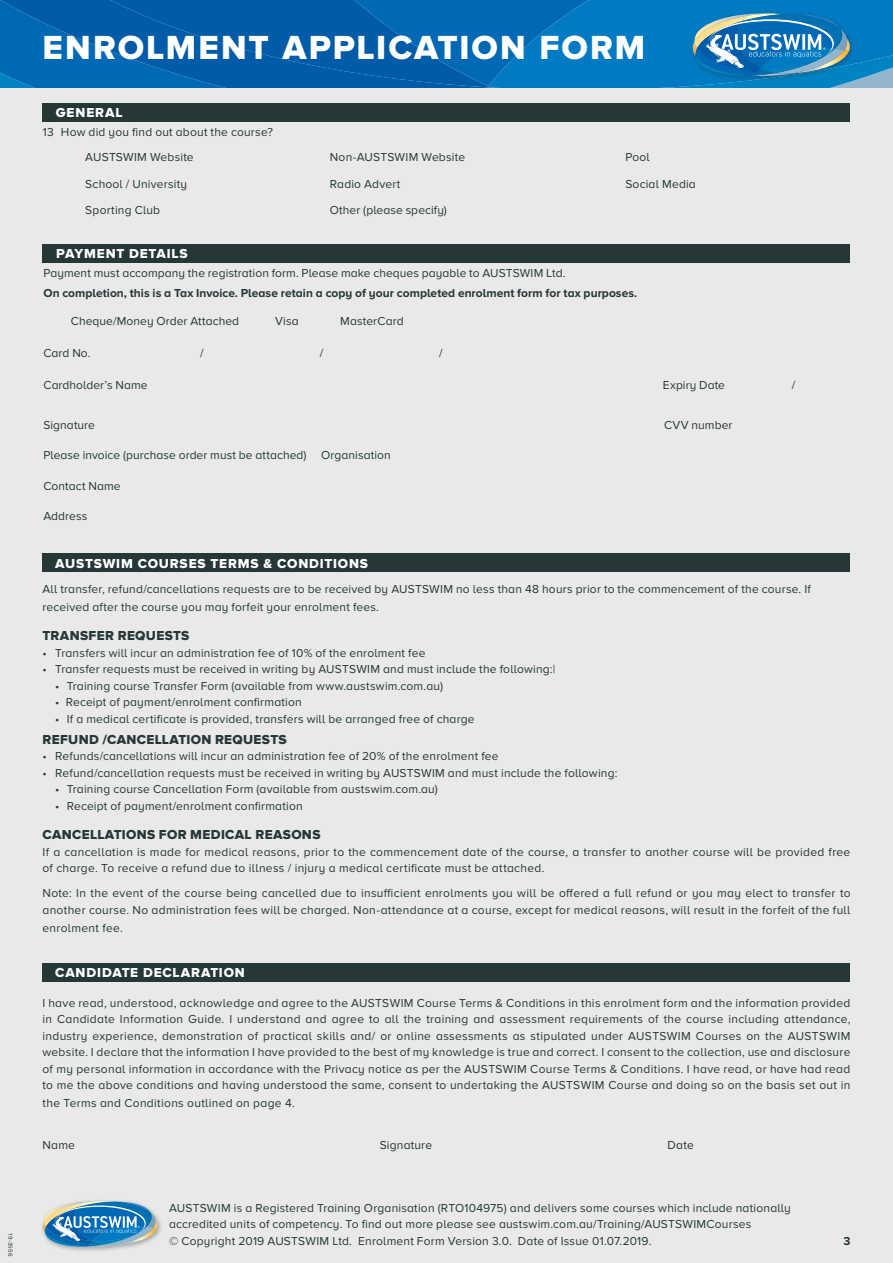
<style>
.page{position:relative;width:893px;height:1263px;background:#e9e9e9}
.page>*{position:absolute;margin:0;border:0;box-sizing:border-box;transform-origin:0 0}
.t1{font:34.65px "Proxima Nova A Extrabld";letter-spacing:.06em;color:#fff}
.t2{font:13.5px "Proxima Nova A Extrabld";letter-spacing:.025em;color:#253737}
.t3{font:13.5px "Proxima Nova A Extrabld";letter-spacing:.065em;color:#fff}
.t4{font:12px/16.5px "Proxima Nova A";letter-spacing:.015em;color:#253737}
.t5{font:700 12px "Proxima Nova A";color:#253737}
.t6{font:6px "Proxima Nova A";letter-spacing:.035em;color:#253737}
</style>
<div class="page">
<div style="left:43px;top:553px;width:807px;height:19px;background:#253737"></div>
<div style="left:43px;top:963px;width:807px;height:19px;background:#253737"></div>
<svg style="left:0;top:0;width:893px;height:88px;background:#086eb5"></svg>
<div style="left:40px;top:1198px;width:123px;height:55px;background:#253737;opacity:.4"></div>
<svg style="left:43px;top:1201px;width:114px;height:46px;background:#67a1c4"></svg>
<div style="left:43px;top:244px;width:807px;height:18px;background:#253737"></div>
<div style="left:43px;top:103px;width:807px;height:18px;background:#253737"></div>
<h1 class="t1" style="left:42px;top:28px;width:604px">ENROLMENT APPLICATION FORM</h1>
<p class="t3" style="left:56px;top:105px;width:68px">GENERAL</p>
<p class="t4" style="left:85px;top:120px;width:189px;line-height:24.6px;text-indent:-42px">13 How did you find out about the course?<br>AUSTSWIM Website</p>
<p class="t4" style="left:330px;top:149px;width:137px">Non-AUSTSWIM Website</p>
<p class="t4" style="left:625px;top:149px;width:26px">Pool</p>
<p class="t4" style="left:85px;top:176px;width:103px">School / University</p>
<p class="t4" style="left:330px;top:176px;width:72px">Radio Advert</p>
<p class="t4" style="left:625px;top:176px;width:72px">Social Media</p>
<p class="t4" style="left:85px;top:202px;width:76px">Sporting Club</p>
<p class="t4" style="left:330px;top:202px;width:119px">Other (please specify)</p>
<p class="t3" style="left:56px;top:246px;width:133px">PAYMENT DETAILS</p>
<p class="t4" style="left:43px;top:265px;width:524px">Payment must accompany the registration form. Please make cheques payable to AUSTSWIM Ltd.</p>
<p class="t5" style="left:43px;top:286px;width:595px">On completion, this is a Tax Invoice. Please retain a copy of your completed enrolment form for tax purposes.</p>
<p class="t4" style="left:71px;top:313px;width:170px">Cheque/Money Order Attached</p>
<p class="t4" style="left:275px;top:313px;width:25px">Visa</p>
<p class="t4" style="left:340px;top:313px;width:65px">MasterCard</p>
<p class="t4" style="left:43px;top:345px;width:49px">Card No.</p>
<p class="t4" style="left:200px;top:345px;width:5px">/</p>
<p class="t4" style="left:320px;top:345px;width:5px">/</p>
<p class="t4" style="left:439px;top:345px;width:5px">/</p>
<p class="t4" style="left:43px;top:377px;width:106px">Cardholder’s Name</p>
<p class="t4" style="left:663px;top:377px;width:64px">Expiry Date</p>
<p class="t4" style="left:792px;top:377px;width:5px">/</p>
<p class="t4" style="left:43px;top:417px;width:53px">Signature</p>
<p class="t4" style="left:664px;top:417px;width:70px">CVV number</p>
<p class="t4" style="left:43px;top:448px;width:349px">Please invoice (purchase order must be attached) Organisation</p>
<p class="t4" style="left:43px;top:478px;width:79px">Contact Name</p>
<p class="t4" style="left:43px;top:508px;width:45px">Address</p>
<p class="t3" style="left:55px;top:555px;width:314px">AUSTSWIM COURSES TERMS &amp; CONDITIONS</p>
<p class="t4" style="left:43px;top:580px;width:770px;line-height:18px">All transfer, refund/cancellations requests are to be received by AUSTSWIM no less than 48 hours prior to the commencement of the course. If received after the course you may forfeit your enrolment fees.</p>
<p class="t2" style="left:43px;top:628px;width:148px">TRANSFER REQUESTS</p>
<p class="t4" style="left:43px;top:645px;width:384px">• Transfers will incur an administration fee of 10% of the enrolment fee</p>
<p class="t4" style="left:43px;top:661px;width:514px">• Transfer requests must be received in writing by AUSTSWIM and must include the following:|</p>
<p class="t4" style="left:55px;top:678px;width:389px">• Training course Transfer Form (available from www.austswim.com.au)</p>
<p class="t4" style="left:55px;top:694px;width:248px">• Receipt of payment/enrolment confirmation</p>
<p class="t4" style="left:55px;top:711px;width:421px">• If a medical certificate is provided, transfers will be arranged free of charge</p>
<p class="t2" style="left:43px;top:731px;width:246px">REFUND /CANCELLATION REQUESTS</p>
<p class="t4" style="left:43px;top:748px;width:458px">• Refunds/cancellations will incur an administration fee of 20% of the enrolment fee</p>
<p class="t4" style="left:43px;top:765px;width:576px">• Refund/cancellation requests must be received in writing by AUSTSWIM and must include the following:</p>
<p class="t4" style="left:55px;top:781px;width:384px">• Training course Cancellation Form (available from austswim.com.au)</p>
<p class="t4" style="left:55px;top:798px;width:249px">• Receipt of payment/enrolment confirmation</p>
<p class="t2" style="left:43px;top:827px;width:279px">CANCELLATIONS FOR MEDICAL REASONS</p>
<p class="t4" style="left:43px;top:844px;width:809px">If a cancellation is made for medical reasons, prior to the commencement date of the course, a transfer to another course will be provided free of charge. To receive a refund due to illness / injury a medical certificate must be attached.</p>
<p class="t4" style="left:43px;top:885px;width:810px">Note: In the event of the course being cancelled due to insufficient enrolments you will be offered a full refund or you may elect to transfer to another course. No administration fees will be charged. Non-attendance at a course, except for medical reasons, will result in the forfeit of the full</p>
<p class="t4" style="left:43px;top:920px;width:82px">enrolment fee.</p>
<p class="t3" style="left:55px;top:965px;width:191px">CANDIDATE DECLARATION</p>
<p class="t4" style="left:43px;top:995px;width:809px;text-align:justify">I have read, understood, acknowledge and agree to the AUSTSWIM Course Terms &amp; Conditions in this enrolment form and the information provided in Candidate Information Guide. I understand and agree to all the training and assessment requirements of the course including attendance, industry experience, demonstration of practical skills and/ or online assessments as stipulated under AUSTSWIM Courses on the AUSTSWIM website. I declare that the information I have provided to the best of my knowledge is true and correct. I consent to the collection, use and disclosure of my personal information in accordance with the Privacy notice as per the AUSTSWIM Course Terms &amp; Conditions. I have read, or have had read to me the above conditions and having understood the same, consent to undertaking the AUSTSWIM Course and doing so on the basis set out in</p>
<p class="t4" style="left:43px;top:1095px;width:254px">the Terms and Conditions outlined on page 4.</p>
<p class="t4" style="left:43px;top:1137px;width:34px">Name</p>
<p class="t4" style="left:380px;top:1137px;width:54px">Signature</p>
<p class="t4" style="left:668px;top:1137px;width:28px">Date</p>
<p class="t4" style="left:169px;top:1200px;width:623px">AUSTSWIM is a Registered Training Organisation (RTO104975) and delivers some courses which include nationally accredited units of competency. To find out more please see austswim.com.au/Training/AUSTSWIMCourses<br>© Copyright 2019 AUSTSWIM Ltd. Enrolment Form Version 3.0. Date of Issue 01.07.2019.</p>
<p class="t6" style="left:14px;top:1233px;width:24px;rotate:90deg">19-3556</p>
<p class="t5" style="left:843px;top:1234px;width:9px">3</p>
</div>
